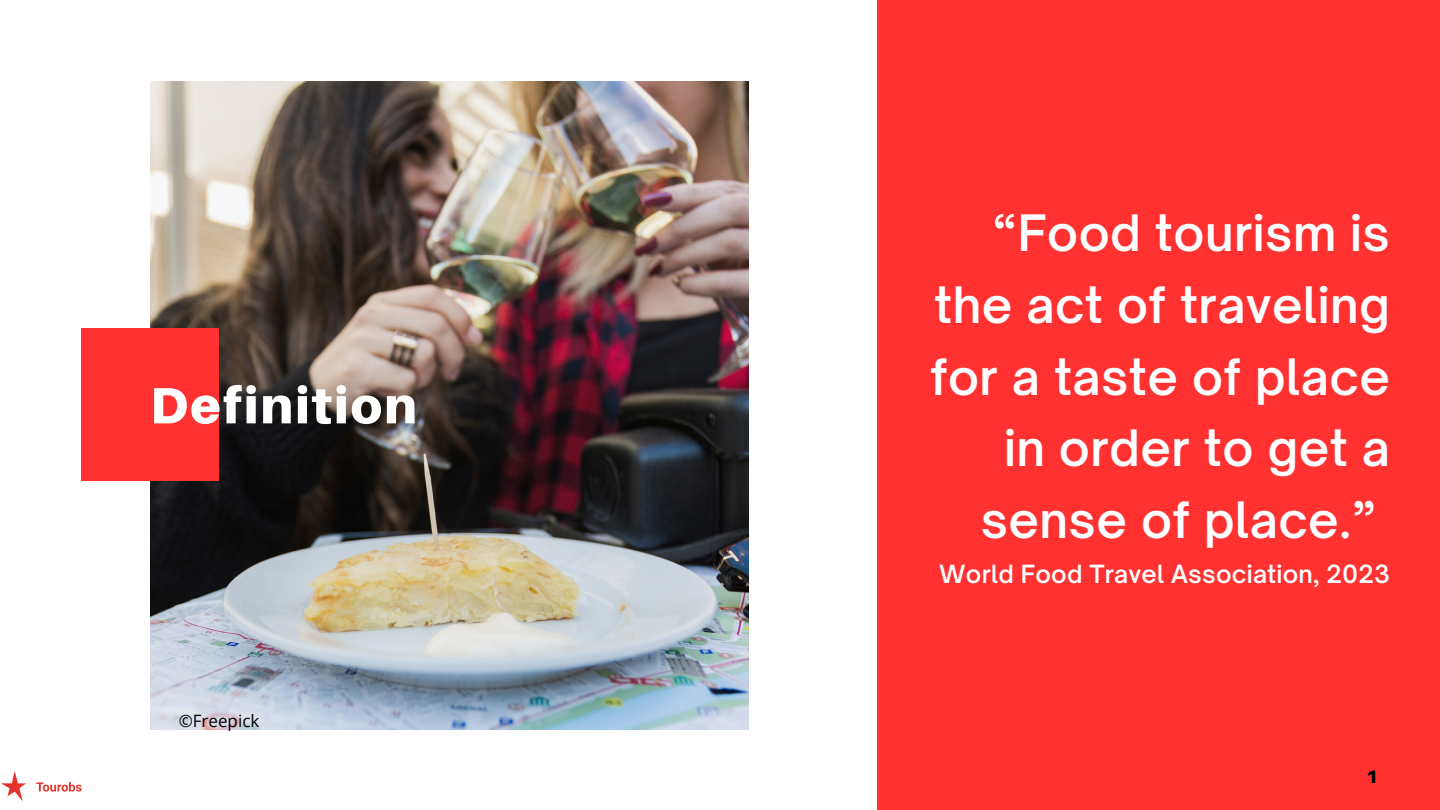
<style>
.page{position:relative;width:1440px;height:810px;background:#ff3131}
.page>*{position:absolute;margin:0;border:0;box-sizing:border-box;transform-origin:0 0}
.t1{font:900 51px "Aileron";letter-spacing:.035em;color:#fff}
.t2{font:600 48px/71.8px "Open Sauce One";letter-spacing:.01em;color:#fff;text-align:right}
.t3{font:600 24px "Open Sauce One";letter-spacing:.01em;color:#fff}
.t4{font:900 18px "Aileron";color:#000}
.t5{font:17px "Open Sans";color:#000}
</style>
<div class="page">
<div style="left:0;top:0;width:877px;height:810px;background:#fff"></div>
<img style="left:150px;top:81px;width:599px;height:648px">
<div style="left:81px;top:329px;width:138px;height:152px;background:#ff3131"></div>
<img style="left:1px;top:771px;width:81px;height:31px">
<p class="t1" style="left:150px;top:374px;width:268px">Definition</p>
<p class="t5" style="left:179px;top:709px;width:82px">©Freepick</p>
<p class="t2" style="left:930px;top:197px;width:461px">“Food tourism is the act of traveling for a taste of place in order to get a sense of place.”</p>
<p class="t3" style="left:939px;top:559px;width:452px">World Food Travel Association, 2023</p>
<p class="t4" style="left:1366px;top:765px;width:13px">1</p>
</div>
